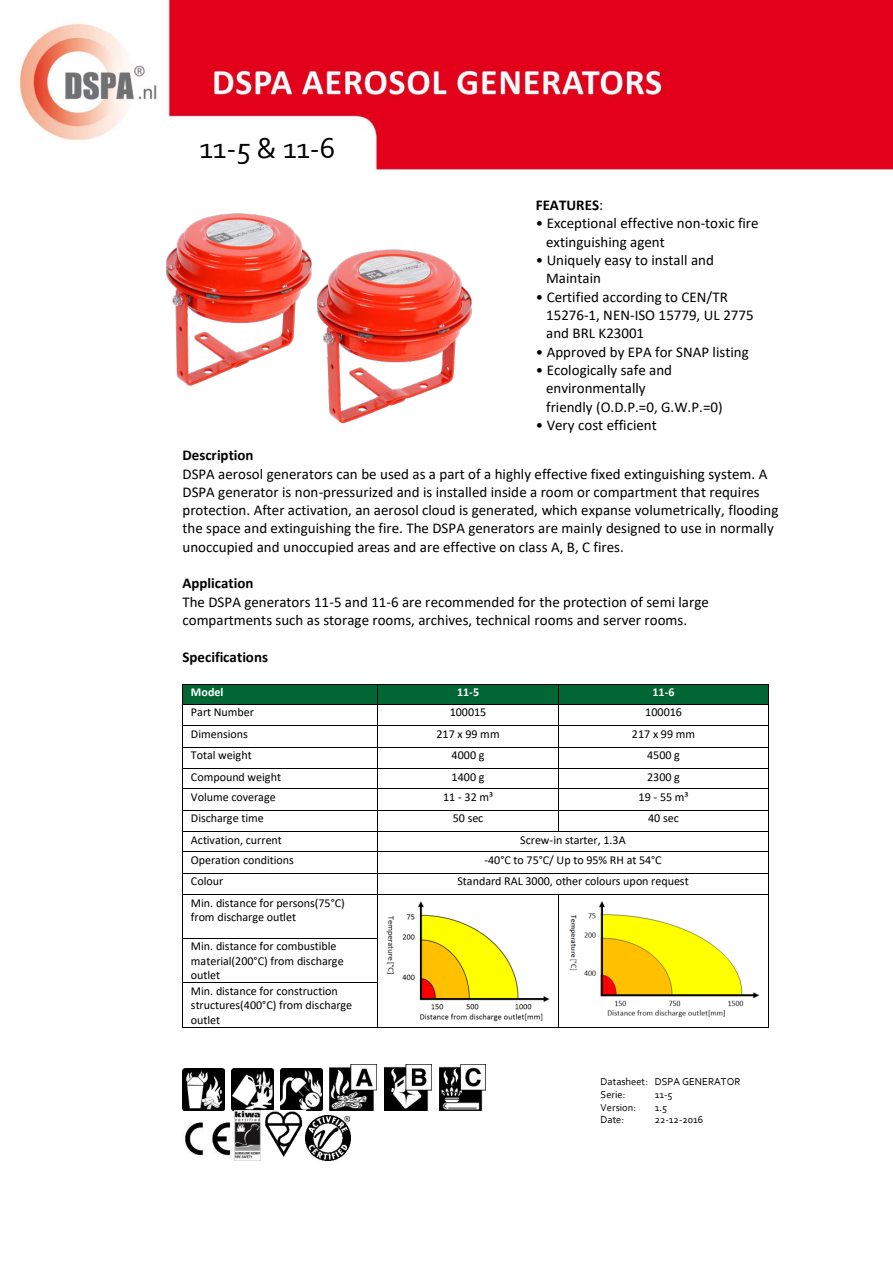
<style>
.page{position:relative;width:893px;height:1264px;background:#fff}
.page>*{position:absolute;margin:0;border:0;box-sizing:border-box;transform-origin:0 0}
.t1{font:30px "Corbel";color:#000}
.t2{font:15px/18.3px "Calibri";color:#000}
.t3{font:700 15px "Calibri";color:#000}
.t4{font:12px/14.9px "Calibri";letter-spacing:-.005em;color:#000}
.t5{font:700 12px "Calibri";color:#fff}
.t6{font:10.5px/12.8px "Corbel";color:#000}
.s1{font-weight:400}
</style>
<div class="page">
<img style="left:19px;top:0;width:873px;height:1161px">
<img style="left:141px;top:197px;width:348px;height:236px">
<div style="left:183px;top:684px;width:194px;height:20px;background:#006634"></div>
<div style="left:378px;top:684px;width:180px;height:20px;background:#006634"></div>
<div style="left:558px;top:684px;width:210px;height:20px;background:#006634"></div>
<hr style="left:183px;top:684px;width:194px;height:1px;background:#000">
<hr style="left:378px;top:684px;width:180px;height:1px;background:#000">
<hr style="left:559px;top:684px;width:209px;height:1px;background:#000">
<hr style="left:183px;top:704px;width:194px;height:1px;background:#000">
<hr style="left:378px;top:704px;width:180px;height:1px;background:#000">
<hr style="left:559px;top:704px;width:209px;height:1px;background:#000">
<hr style="left:183px;top:725px;width:194px;height:1px;background:#000">
<hr style="left:378px;top:725px;width:180px;height:1px;background:#000">
<hr style="left:559px;top:725px;width:209px;height:1px;background:#000">
<hr style="left:183px;top:746px;width:194px;height:1px;background:#000">
<hr style="left:378px;top:746px;width:180px;height:1px;background:#000">
<hr style="left:559px;top:746px;width:209px;height:1px;background:#000">
<hr style="left:183px;top:768px;width:194px;height:1px;background:#000">
<hr style="left:378px;top:768px;width:180px;height:1px;background:#000">
<hr style="left:559px;top:768px;width:209px;height:1px;background:#000">
<hr style="left:183px;top:788px;width:194px;height:1px;background:#000">
<hr style="left:378px;top:788px;width:180px;height:1px;background:#000">
<hr style="left:559px;top:788px;width:209px;height:1px;background:#000">
<hr style="left:183px;top:809px;width:194px;height:1px;background:#000">
<hr style="left:378px;top:809px;width:180px;height:1px;background:#000">
<hr style="left:559px;top:809px;width:209px;height:1px;background:#000">
<hr style="left:183px;top:831px;width:194px;height:1px;background:#000">
<hr style="left:378px;top:831px;width:180px;height:1px;background:#000">
<svg style="left:558px;top:684px;width:1px;height:148px"></svg>
<hr style="left:559px;top:831px;width:209px;height:1px;background:#000">
<hr style="left:183px;top:851px;width:194px;height:1px;background:#000">
<hr style="left:378px;top:851px;width:390px;height:1px;background:#000">
<hr style="left:183px;top:872px;width:194px;height:1px;background:#000">
<hr style="left:378px;top:872px;width:390px;height:1px;background:#000">
<svg style="left:182px;top:684px;width:1px;height:211px"></svg>
<hr style="left:183px;top:894px;width:194px;height:1px;background:#000">
<svg style="left:377px;top:684px;width:1px;height:211px"></svg>
<hr style="left:378px;top:894px;width:180px;height:1px;background:#000">
<hr style="left:559px;top:894px;width:209px;height:1px;background:#000">
<svg style="left:768px;top:684px;width:1px;height:211px"></svg>
<hr style="left:182px;top:895px;width:1px;height:42px;background:#000">
<hr style="left:377px;top:895px;width:1px;height:42px;background:#000">
<hr style="left:558px;top:895px;width:1px;height:42px;background:#000">
<hr style="left:768px;top:895px;width:1px;height:42px;background:#000">
<hr style="left:183px;top:937px;width:194px;height:1px;background:#000">
<hr style="left:182px;top:938px;width:1px;height:44px;background:#000">
<hr style="left:377px;top:938px;width:1px;height:44px;background:#000">
<hr style="left:558px;top:938px;width:1px;height:44px;background:#000">
<hr style="left:768px;top:938px;width:1px;height:44px;background:#000">
<hr style="left:183px;top:982px;width:194px;height:1px;background:#000">
<hr style="left:182px;top:983px;width:1px;height:44px;background:#000">
<hr style="left:183px;top:1027px;width:194px;height:1px;background:#000">
<hr style="left:377px;top:983px;width:1px;height:44px;background:#000">
<hr style="left:378px;top:1027px;width:180px;height:1px;background:#000">
<hr style="left:558px;top:983px;width:1px;height:44px;background:#000">
<hr style="left:559px;top:1027px;width:209px;height:1px;background:#000">
<hr style="left:768px;top:983px;width:1px;height:44px;background:#000">
<img style="left:385px;top:899px;width:165px;height:123px">
<img style="left:566px;top:899px;width:194px;height:123px">
<img style="left:182px;top:1067px;width:42px;height:43px">
<img style="left:231px;top:1067px;width:42px;height:43px">
<img style="left:280px;top:1067px;width:43px;height:43px">
<img style="left:329px;top:1064px;width:47px;height:46px">
<img style="left:384px;top:1064px;width:47px;height:46px">
<img style="left:439px;top:1064px;width:47px;height:46px">
<img style="left:182px;top:1118px;width:53px;height:41px">
<img style="left:235px;top:1110px;width:70px;height:49px">
<img style="left:305px;top:1114px;width:45px;height:45px">
<h1 class="t1" style="left:199px;top:130px;width:138px">11-5 &amp; 11-6</h1>
<p class="t3" style="left:536px;top:194px;width:69px">FEATURES<span class="s1">:</span></p>
<p class="t2" style="left:546px;top:214px;width:214px;text-indent:-10px">• Exceptional effective non-toxic fire extinguishing agent</p>
<p class="t2" style="left:546px;top:250px;width:169px;text-indent:-10px">• Uniquely easy to install and<br>Maintain</p>
<p class="t2" style="left:546px;top:287px;width:209px;text-indent:-10px">• Certified according to CEN/TR<br>15276-1, NEN-ISO 15779, UL 2775 and BRL K23001</p>
<p class="t2" style="left:536px;top:342px;width:214px">• Approved by EPA for SNAP listing</p>
<p class="t2" style="left:546px;top:360px;width:178px;text-indent:-10px">• Ecologically safe and environmentally<br>friendly (O.D.P.=0, G.W.P.=0)</p>
<p class="t2" style="left:536px;top:415px;width:122px">• Very cost efficient</p>
<p class="t3" style="left:182px;top:444px;width:73px">Description</p>
<p class="t2" style="left:182px;top:464px;width:597px">DSPA aerosol generators can be used as a part of a highly effective fixed extinguishing system. A DSPA generator is non-pressurized and is installed inside a room or compartment that requires protection. After activation, an aerosol cloud is generated, which expanse volumetrically, flooding the space and extinguishing the fire. The DSPA generators are mainly designed to use in normally unoccupied and unoccupied areas and are effective on class A, B, C fires.</p>
<p class="t3" style="left:182px;top:572px;width:72px">Application</p>
<p class="t2" style="left:182px;top:592px;width:528px">The DSPA generators 11-5 and 11-6 are recommended for the protection of semi large compartments such as storage rooms, archives, technical rooms and server rooms.</p>
<p class="t3" style="left:182px;top:646px;width:87px">Specifications</p>
<p class="t5" style="left:191px;top:683px;width:34px">Model</p>
<p class="t5" style="left:457px;top:683px;width:24px">11-5</p>
<p class="t5" style="left:652px;top:683px;width:24px">11-6</p>
<p class="t4" style="left:191px;top:704px;width:65px">Part Number</p>
<p class="t4" style="left:449px;top:704px;width:38px">100015</p>
<p class="t4" style="left:645px;top:704px;width:38px">100016</p>
<p class="t4" style="left:191px;top:725px;width:58px">Dimensions</p>
<p class="t4" style="left:436px;top:725px;width:65px">217 x 99 mm</p>
<p class="t4" style="left:632px;top:725px;width:65px">217 x 99 mm</p>
<p class="t4" style="left:191px;top:747px;width:62px">Total weight</p>
<p class="t4" style="left:451px;top:747px;width:34px">4000 g</p>
<p class="t4" style="left:647px;top:747px;width:34px">4500 g</p>
<p class="t4" style="left:191px;top:768px;width:92px">Compound weight</p>
<p class="t4" style="left:451px;top:768px;width:34px">1400 g</p>
<p class="t4" style="left:647px;top:768px;width:34px">2300 g</p>
<p class="t4" style="left:191px;top:788px;width:86px">Volume coverage</p>
<p class="t4" style="left:443px;top:788px;width:51px">11 - 32 m³</p>
<p class="t4" style="left:638px;top:788px;width:51px">19 - 55 m³</p>
<p class="t4" style="left:191px;top:810px;width:74px">Discharge time</p>
<p class="t4" style="left:452px;top:810px;width:32px">50 sec</p>
<p class="t4" style="left:648px;top:810px;width:32px">40 sec</p>
<p class="t4" style="left:191px;top:831px;width:92px">Activation, current</p>
<p class="t4" style="left:520px;top:831px;width:107px">Screw-in starter, 1.3A</p>
<p class="t4" style="left:191px;top:851px;width:104px">Operation conditions</p>
<p class="t4" style="left:484px;top:851px;width:179px">-40°C to 75°C/ Up to 95% RH at 54°C</p>
<p class="t4" style="left:191px;top:873px;width:34px">Colour</p>
<p class="t4" style="left:457px;top:873px;width:233px">Standard RAL 3000, other colours upon request</p>
<p class="t4" style="left:191px;top:894px;width:155px">Min. distance for persons(75°C) from discharge outlet</p>
<p class="t4" style="left:191px;top:938px;width:163px">Min. distance for combustible material(200°C) from discharge outlet<br>Min. distance for construction structures(400°C) from discharge outlet</p>
<p class="t6" style="left:600px;top:1074px;width:141px">Datasheet: DSPA GENERATOR<br>Serie:</p>
<p class="t6" style="left:654px;top:1087px;width:19px">11-5</p>
<p class="t6" style="left:600px;top:1100px;width:37px">Version:</p>
<p class="t6" style="left:654px;top:1100px;width:14px">1.5</p>
<p class="t6" style="left:600px;top:1113px;width:25px">Date:</p>
<p class="t6" style="left:654px;top:1113px;width:50px">22-12-2016</p>
</div>
